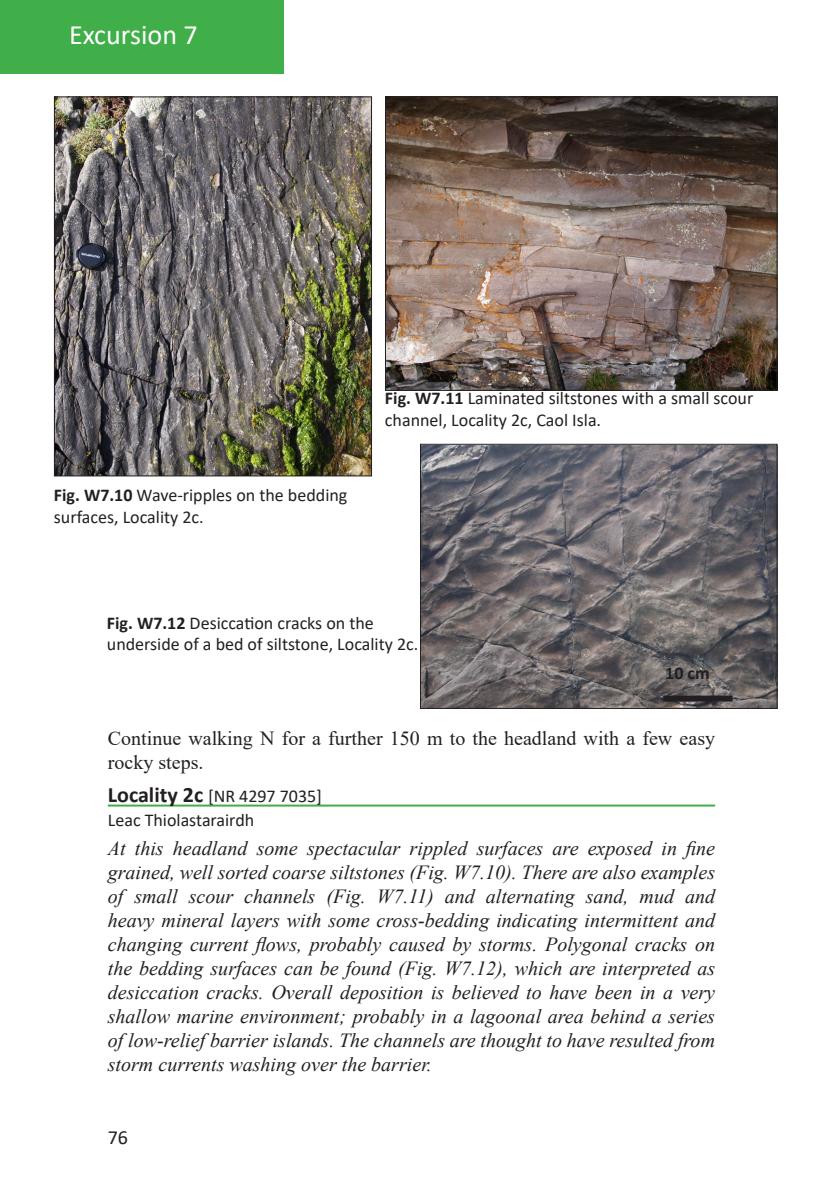
<style>
.page{position:relative;width:840px;height:1191px;background:#fff}
.page>*{position:absolute;margin:0;border:0;box-sizing:border-box;transform-origin:0 0}
.t1{font:28px "Calibri";color:#fff}
.t2{font:italic 20px/24px "Times New Roman";color:#231f20;text-align:justify}
.t3{font:20px/24px "Times New Roman";color:#231f20}
.t4{font:20px "Calibri";color:#231f20}
.t5{font:18px/21.6px "Calibri";color:#231f20}
.t6{font:700 18px "Calibri";color:#231f20}
.s1{font-weight:700}
.s2{font-weight:700;font-size:22px}
</style>
<div class="page">
<div style="left:0;top:0;width:283px;height:74px;background:#40ae49"></div>
<hr style="left:108px;top:804px;width:606px;height:2px;background:#40ae49">
<img style="left:56px;top:98px;width:314px;height:376px">
<div style="left:54px;top:96px;width:318px;height:380px;border:1px solid #231f20"></div>
<img style="left:387px;top:98px;width:388px;height:291px">
<div style="left:385px;top:96px;width:392px;height:295px;border:1px solid #231f20"></div>
<img style="left:422px;top:446px;width:353px;height:261px">
<div style="left:420px;top:444px;width:357px;height:265px;border:1px solid #231f20"></div>
<div style="left:663px;top:695px;width:69px;height:6px;background:#231f20"></div>
<h1 class="t1" style="left:69px;top:15px;width:130px">Excursion 7</h1>
<p class="t5" style="left:54px;top:484px;width:295px"><span class="s1">Fig. W7.10</span> Wave-ripples on the bedding surfaces, Locality 2c.</p>
<p class="t5" style="left:385px;top:387px;width:369px"><span class="s1">Fig. W7.11</span> Laminated siltstones with a small scour channel, Locality 2c, Caol Isla.</p>
<p class="t5" style="left:107px;top:611px;width:313px"><span class="s1">Fig. W7.12</span> Desiccation cracks on the underside of a bed of siltstone, Locality 2c.</p>
<p class="t6" style="left:665px;top:660px;width:46px">10 cm</p>
<p class="t3" style="left:108px;top:726px;width:608px">Continue walking N for a further 150 m to the headland with a few easy rocky steps.</p>
<p class="t5" style="left:108px;top:784px;width:215px"><span class="s2">Locality 2c</span> [NR 4297 7035]</p>
<p class="t5" style="left:108px;top:808px;width:148px">Leac Thiolastarairdh</p>
<p class="t2" style="left:108px;top:836px;width:608px">At this headland some spectacular rippled surfaces are exposed in fine grained, well sorted coarse siltstones (Fig. W7.10). There are also examples of small scour channels (Fig. W7.11) and alternating sand, mud and heavy mineral layers with some cross-bedding indicating intermittent and changing current flows, probably caused by storms. Polygonal cracks on the bedding surfaces can be found (Fig. W7.12), which are interpreted as desiccation cracks. Overall deposition is believed to have been in a very shallow marine environment; probably in a lagoonal area behind a series of low-relief barrier islands. The channels are thought to have resulted from storm currents washing over the barrier.</p>
<p class="t4" style="left:108px;top:1123px;width:22px">76</p>
</div>
